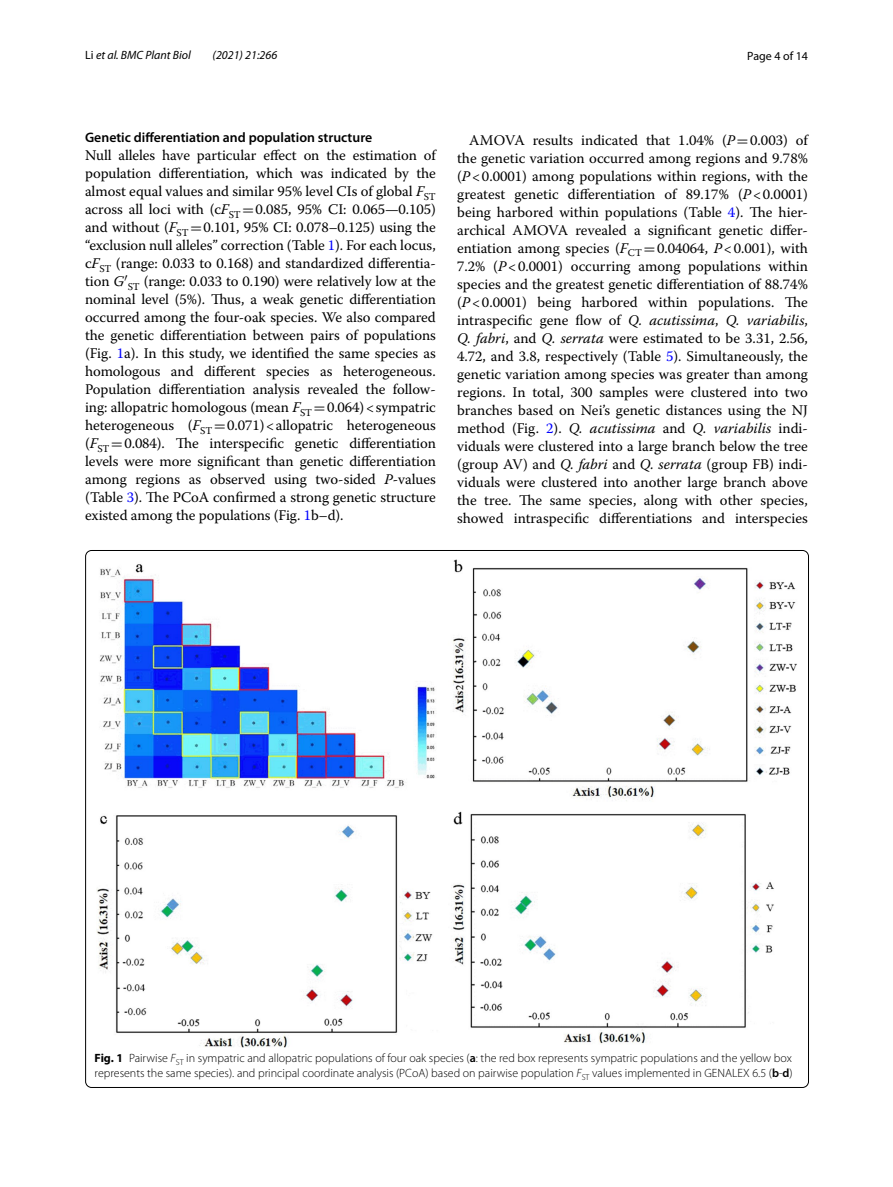
<style>
.page{position:relative;width:893px;height:1187px;background:#fff}
.page>*{position:absolute;margin:0;border:0;box-sizing:border-box;transform-origin:0 0}
.t1{font:14.7px/18px "Warnock Pro";color:#000;text-align:justify}
.t2{font:600 13.8px "Myriad Pro";color:#000}
.t3{font:300 12px/15px "Myriad Pro";color:#000}
.t4{font:italic 12px "Myriad Pro";color:#000}
.t5{font:12px "Myriad Pro";color:#000}
.s1{font-style:normal}
.s2{font-style:italic}
.s3{font-family:"MTSY"}
.s4{color:#00f}
.s5{font-weight:700}
.s6{font-weight:600}
</style>
<div class="page">
<img style="left:97px;top:559px;width:700px;height:487px">
<p class="t4" style="left:85px;top:48px;width:107px"><span class="s1">Li</span> et al. BMC Plant Biol</p>
<p class="t4" style="left:213px;top:48px;width:66px">(2021) 21:266</p>
<p class="t5" style="left:747px;top:48px;width:62px">Page 4 of 14</p>
<p class="t2" style="left:85px;top:129px;width:289px">Genetic differentiation and population structure</p>
<p class="t1" style="left:85px;top:146px;width:352px">Null alleles have particular effect on the estimation of population differentiation, which was indicated by the almost equal values and similar 95% level CIs of global <span class="s2">F</span><sub>ST </sub>across all loci with (c<span class="s2">F</span><sub>ST</sub> <span class="s3">=</span>0.085, 95% CI: 0.065—0.105) and without (<span class="s2">F</span><sub>ST</sub> <span class="s3">=</span>0.101, 95% CI: 0.078–0.125) using the “exclusion null alleles” correction (Table <span class="s4">1</span>). For each locus, c<span class="s2">F</span><sub>ST</sub> (range: 0.033 to 0.168) and standardized differentia&shy;tion <span class="s2">G</span> <sub>ST</sub> (range: 0.033 to 0.190) were relatively low at the nominal level (5%). Thus, a weak genetic differentiation occurred among the four-oak species. We also compared the genetic differentiation between pairs of populations (Fig. <span class="s4">1</span>a). In this study, we identified the same species as homologous and different species as heterogeneous.<br>Population differentiation analysis revealed the follow&shy;ing: allopatric homologous (mean <span class="s2">F</span><sub>ST</sub> <span class="s3">=</span>0.064)&lt;sympatric heterogeneous (<span class="s2">F</span><sub>ST</sub> <span class="s3">=</span>0.071)&lt;allopatric heterogeneous (<span class="s2">F</span><sub>ST</sub> <span class="s3">=</span>0.084). The interspecific genetic differentiation levels were more significant than genetic differentiation among regions as observed using two-sided <span class="s2">P</span>-values (Table <span class="s4">3</span>). The PCoA confirmed a strong genetic structure existed among the populations (Fig. <span class="s4">1</span>b–d).</p>
<p class="t1" style="left:457px;top:130px;width:352px;text-indent:12px">AMOVA results indicated that 1.04% (<span class="s2">P</span><span class="s3">=</span>0.003) of the genetic variation occurred among regions and 9.78% (<span class="s2">P</span>&lt;0.0001) among populations within regions, with the greatest genetic differentiation of 89.17% (<span class="s2">P</span>&lt;0.0001) being harbored within populations (Table <span class="s4">4</span>). The hier&shy;archical AMOVA revealed a significant genetic differ&shy;entiation among species (<span class="s2">F</span><sub>CT</sub> <span class="s3">=</span>0.04064, <span class="s2">P</span>&lt;0.001), with 7.2% (<span class="s2">P</span>&lt;0.0001) occurring among populations within species and the greatest genetic differentiation of 88.74% (<span class="s2">P</span>&lt;0.0001) being harbored within populations. The intraspecific gene flow of <span class="s2">Q. acutissima</span>, <span class="s2">Q. variabilis</span>, <span class="s2">Q. fabri</span>, and <span class="s2">Q. serrata</span> were estimated to be 3.31, 2.56, 4.72, and 3.8, respectively (Table <span class="s4">5</span>). Simultaneously, the genetic variation among species was greater than among regions. In total, 300 samples were clustered into two branches based on Nei’s genetic distances using the NJ method (Fig. <span class="s4">2</span>). <span class="s2">Q. acutissima</span> and <span class="s2">Q. variabilis</span> indi&shy;viduals were clustered into a large branch below the tree (group AV) and <span class="s2">Q. fabri</span> and <span class="s2">Q. serrata</span> (group FB) indi&shy;viduals were clustered into another large branch above the tree. The same species, along with other species, showed intraspecific differentiations and interspecies</p>
<p class="t3" style="left:95px;top:1050px;width:700px"><span class="s5">Fig. 1</span> Pairwise <span class="s2">F</span><sub>ST</sub> in sympatric and allopatric populations of four oak species (<span class="s6">a</span>: the red box represents sympatric populations and the yellow box represents the same species). and principal coordinate analysis (PCoA) based on pairwise population <span class="s2">F</span><sub>ST</sub> values implemented in GENALEX 6.5 (<span class="s6">b</span>-<span class="s6">d</span>)</p>
</div>
